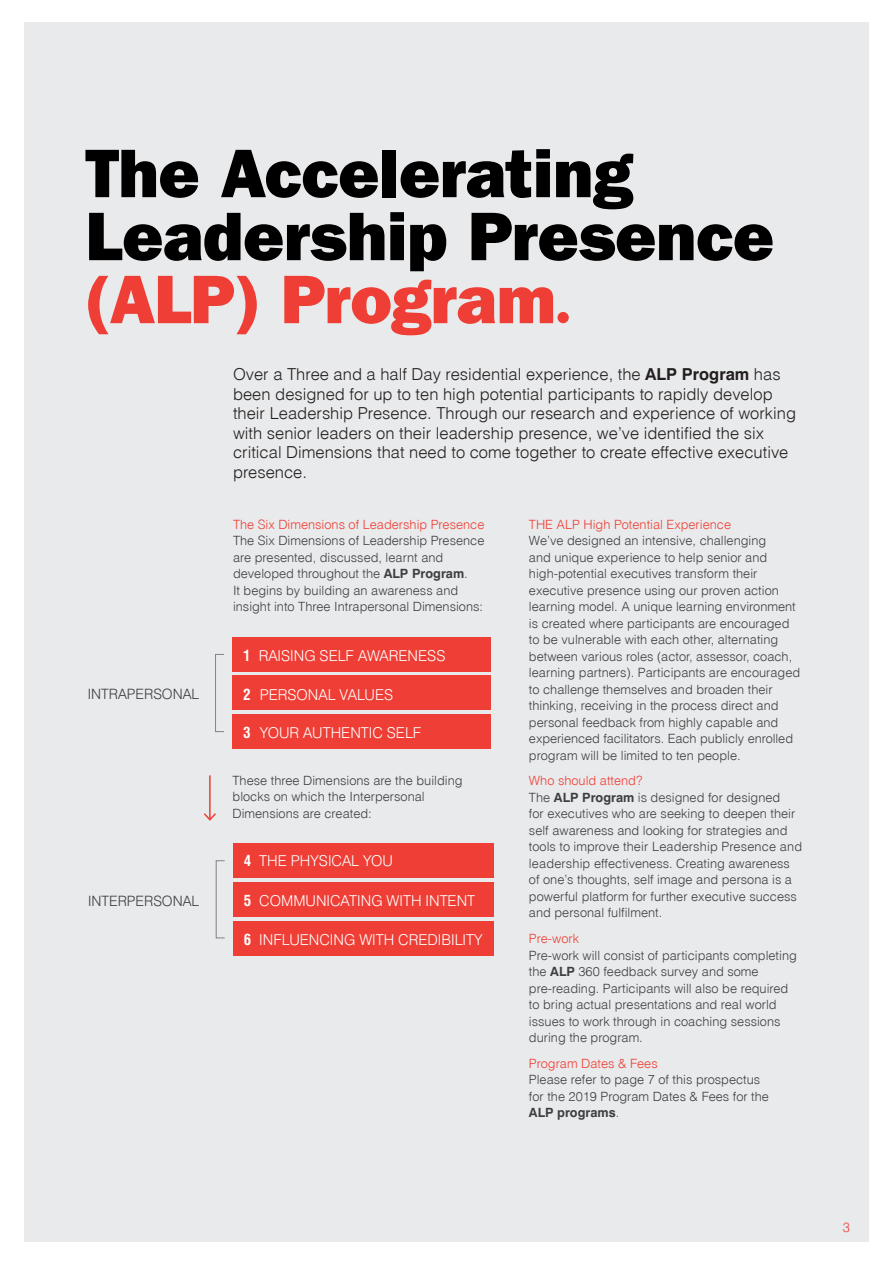
<style>
.page{position:relative;width:893px;height:1263px;background:#fff}
.page>*{position:absolute;margin:0;border:0;box-sizing:border-box;transform-origin:0 0}
.t1{font:800 69px/63px "Franklin Gothic";letter-spacing:-.005em;color:#000001}
.t2{font:800 69px "Franklin Gothic";letter-spacing:-.01em;color:#ee3e35}
.t3{font:16.5px/19.5px "Switzerland Light Plain";color:#231f20}
.t4{font:300 15px "Swiss 721 BT";color:#fff}
.t5{font:300 14.25px "Swiss 721 BT";color:#3e3e3f}
.t6{font:300 13.5px "Swiss 721 BT";color:#ee3e35}
.t7{font:12.75px/16.5px "Switzerland Light Plain";color:#3e3e3f}
.t8{font:12.75px "Switzerland Light Plain";color:#ee3e35}
.t9{font:700 12.75px "Swiss 721 BT";color:#3e3e3f}
.s1{font-family:"Swiss 721 BT";font-weight:700}
.s2{font-weight:700;font-stretch:condensed}
.s3{color:#ee3e35}
.s4{font-family:"Switzerland Light Plain";font-weight:400}
</style>
<div class="page">
<div style="left:24px;top:22px;width:844px;height:1220px;background:#e9eaeb"></div>
<div style="left:233px;top:676px;width:258px;height:34px;background:#ee3e35"></div>
<div style="left:233px;top:637px;width:258px;height:34px;background:#ee3e35"></div>
<div style="left:233px;top:715px;width:258px;height:34px;background:#ee3e35"></div>
<div style="left:215px;top:654px;width:9px;height:78px;border:1px solid #808285"></div>
<div style="left:233px;top:882px;width:261px;height:34px;background:#ee3e35"></div>
<div style="left:233px;top:921px;width:261px;height:34px;background:#ee3e35"></div>
<div style="left:233px;top:843px;width:261px;height:34px;background:#ee3e35"></div>
<div style="left:216px;top:860px;width:9px;height:78px;border:1px solid #808285"></div>
<hr style="left:209px;top:775px;width:2px;height:45px;background:#ee3e35">
<svg style="left:203px;top:811px;width:13px;height:10px"></svg>
<div style="left:557px;top:312px;width:12px;height:11px;background:#ee3e35;border-radius:50%"></div>
<h1 class="t1" style="left:85px;top:142px;width:691px">The Accelerating<br>Leadership Presence</h1>
<h1 class="t2" style="left:85px;top:259px;width:472px">(ALP) Program</h1>
<p class="t5" style="left:88px;top:685px;width:113px">INTRAPERSONAL</p>
<p class="t5" style="left:88px;top:892px;width:112px">INTERPERSONAL</p>
<p class="t3" style="left:233px;top:364px;width:565px">Over a Three and a half Day residential experience, the <span class="s1">ALP Program</span> has been designed for up to ten high potential participants to rapidly develop their Leadership Presence. Through our research and experience of working with senior leaders on their leadership presence, we’ve identified the six critical Dimensions that need to come together to create effective executive presence.</p>
<p class="t8" style="left:233px;top:516px;width:253px">The Six Dimensions of Leadership Presence</p>
<p class="t7" style="left:233px;top:532px;width:253px">The Six Dimensions of Leadership Presence are presented, discussed, learnt and developed throughout the <span class="s1">ALP Program</span>.<br>It begins by building an awareness and insight into Three Intrapersonal Dimensions:</p>
<p class="t4" style="left:243px;top:647px;width:204px"><span class="s2">1</span> RAISING SELF AWARENESS</p>
<p class="t4" style="left:243px;top:685px;width:151px"><span class="s2">2</span> PERSONAL VALUES</p>
<p class="t4" style="left:243px;top:724px;width:180px"><span class="s2">3</span> YOUR AUTHENTIC SELF</p>
<p class="t7" style="left:233px;top:772px;width:231px">These three Dimensions are the building blocks on which the Interpersonal<br>Dimensions are created:</p>
<p class="t4" style="left:244px;top:852px;width:151px"><span class="s2">4</span> THE PHYSICAL YOU</p>
<p class="t4" style="left:244px;top:891px;width:233px"><span class="s2">5</span> COMMUNICATING WITH INTENT</p>
<p class="t4" style="left:244px;top:930px;width:240px"><span class="s2">6</span> INFLUENCING WITH CREDIBILITY</p>
<p class="t8" style="left:529px;top:516px;width:204px">THE ALP High Potential Experience</p>
<p class="t7" style="left:529px;top:532px;width:273px">We’ve designed an intensive, challenging<br>and unique experience to help senior and high-potential executives transform their executive presence using our proven action learning model. A unique learning environment is created where participants are encouraged to be vulnerable with each other, alternating between various roles (actor, assessor, coach, learning partners). Participants are encouraged to challenge themselves and broaden their thinking, receiving in the process direct and personal feedback from highly capable and experienced facilitators. Each publicly enrolled program will be limited to ten people.</p>
<p class="t7" style="left:529px;top:772px;width:275px"><span class="s3">Who should attend?<br></span>The <span class="s1">ALP Program</span> is designed for designed<br>for executives who are seeking to deepen their self awareness and looking for strategies and tools to improve their Leadership Presence and leadership effectiveness. Creating awareness of one’s thoughts, self image and persona is a powerful platform for further executive success and personal fulfilment.</p>
<p class="t8" style="left:529px;top:931px;width:52px">Pre-work</p>
<p class="t7" style="left:529px;top:946px;width:269px">Pre-work will consist of participants completing the <span class="s1">ALP</span> 360 feedback survey and some pre-reading. Participants will also be required to bring actual presentations and real world issues to work through in coaching sessions during the program.</p>
<p class="t8" style="left:529px;top:1055px;width:130px">Program Dates &amp; Fees</p>
<p class="t7" style="left:529px;top:1071px;width:242px">Please refer to page 7 of this prospectus for the 2019 Program Dates &amp; Fees for the</p>
<p class="t9" style="left:529px;top:1105px;width:92px">ALP programs<span class="s4">.</span></p>
<p class="t6" style="left:843px;top:1219px;width:9px">3</p>
</div>
